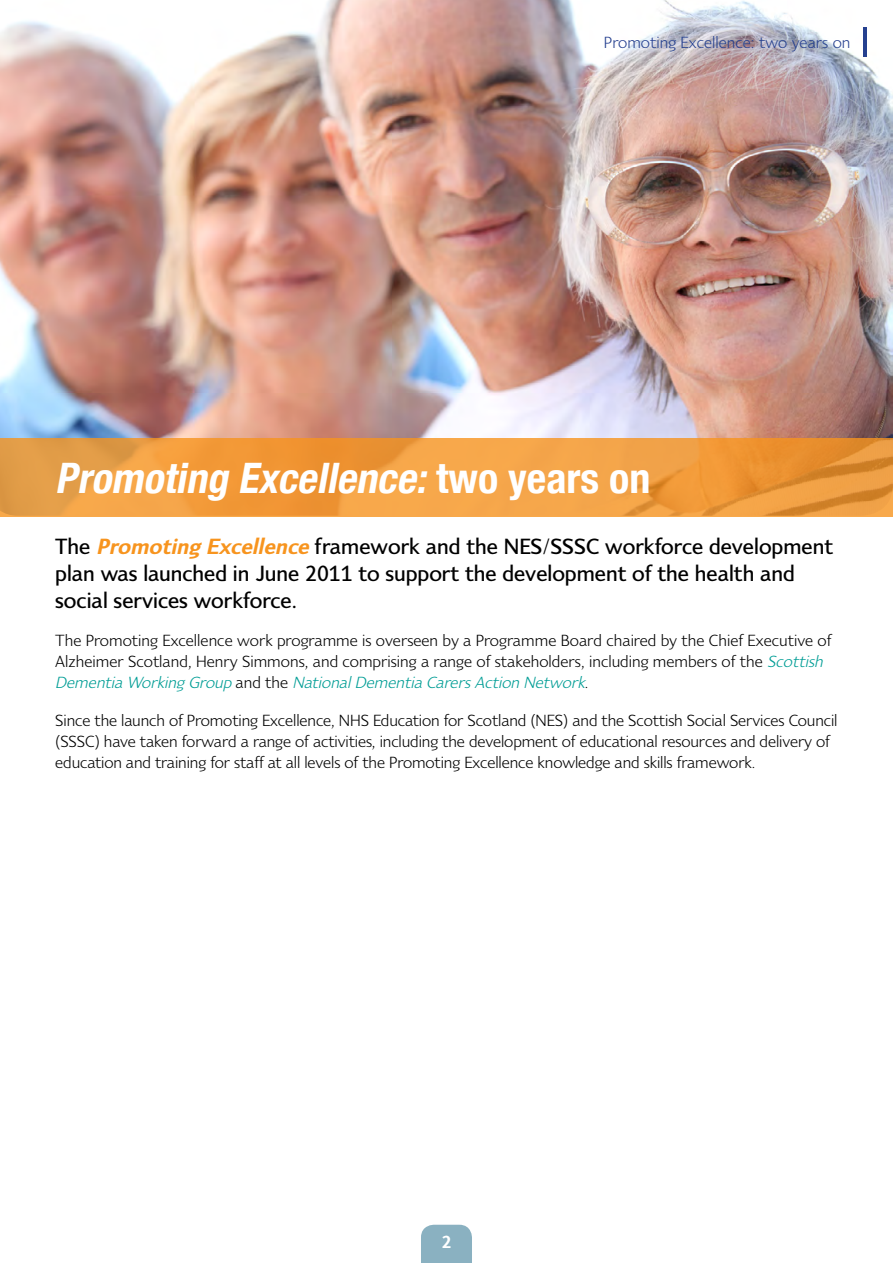
<style>
.page{position:relative;width:893px;height:1263px;background:#fff}
.page>*{position:absolute;margin:0;border:0;box-sizing:border-box;transform-origin:0 0}
.t1{font:italic 700 condensed 42px "Helvetica Neue";color:#fff}
.t2{font:500 22.5px/27px "Sky Sans";color:#000}
.t3{font:600 18px "Sky Sans";color:#fff}
.t4{font:16.5px/21px "Sky Sans";letter-spacing:-.01em;color:#000}
.t5{font:16.5px "Sky Sans";color:#25408f}
.s1{font-style:normal}
.s2{font-weight:600;font-style:italic;color:#f7941e}
.s3{font-style:italic;color:#009d95}
</style>
<div class="page">
<img style="left:0;top:0;width:893px;height:438px">
<svg style="left:0;top:438px;width:893px;height:78px;background:#ee9d40"></svg>
<div style="left:421px;top:1225px;width:51px;height:38px;background:#8ab1c1"></div>
<hr style="left:863px;top:27px;width:3px;height:30px;background:#25408f">
<p class="t5" style="left:604px;top:33px;width:248px">Promoting Excellence: two years on</p>
<h1 class="t1" style="left:55px;top:443px;width:597px">Promoting Excellence:<span class="s1">t w o y e a r s o n</span></h1>
<h2 class="t2" style="left:55px;top:532px;width:779px">The <span class="s2">Promoting Excellence</span>framework and the NES/SSSC workforce development plan was launched in June 2011 to support the development of the health and social services workforce.</h2>
<p class="t4" style="left:55px;top:630px;width:778px">The Promoting Excellence work programme is overseen by a Programme Board chaired by the Chief Executive of<br>Alzheimer Scotland, Henry Simmons, and comprising a range of stakeholders, including members of the <span class="s3">Scottish<br>Dementia Working Group</span> a n d t h e <span class="s3">NationalDementia CarersAction Network</span>.</p>
<p class="t4" style="left:55px;top:710px;width:784px">Since the launch of Promoting Excellence, NHS Education for Scotland (NES) and the Scottish Social Services Council (SSSC) have taken forward a range of activities, including the development of educational resources and delivery of education and training for staff at all levels of the Promoting Excellence knowledge and skills framework.</p>
<p class="t3" style="left:442px;top:1231px;width:11px">2</p>
</div>
